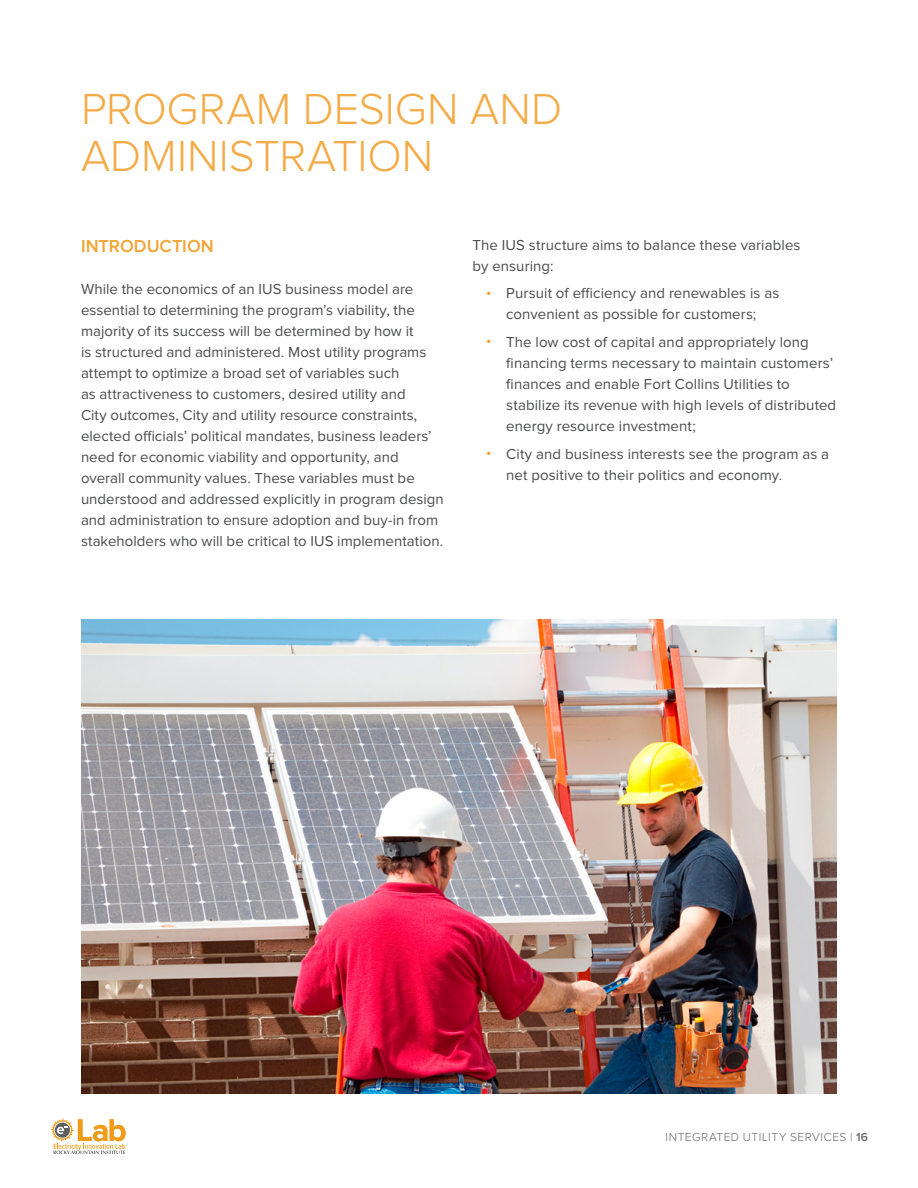
<style>
.page{position:relative;width:918px;height:1188px;background:#fff}
.page>*{position:absolute;margin:0;border:0;box-sizing:border-box;transform-origin:0 0}
.t1{font:300 45px/46.5px "Proxima Nova";color:#f4ab47}
.t2{font:600 18px "Proxima Nova";color:#f2a433}
.t3{font:15px/21px "Proxima Nova";letter-spacing:.005em;color:#4a4b4b}
.t4{font:300 12px "Proxima Nova";letter-spacing:.04em;color:#686869}
.s1{color:#f09c18}
.s2{font-weight:600}
</style>
<div class="page">
<svg style="left:50px;top:1118px;width:76px;height:35px"></svg>
<img style="left:81px;top:620px;width:756px;height:474px">
<h1 class="t1" style="left:81px;top:88px;width:483px">PROGRAM DESIGN AND<br>ADMINISTRATION</h1>
<p class="t2" style="left:81px;top:238px;width:134px">INTRODUCTION</p>
<p class="t3" style="left:81px;top:279px;width:364px">While the economics of an IUS business model are essential to determining the program’s viability, the majority of its success will be determined by how it<br>is structured and administered. Most utility programs attempt to optimize a broad set of variables such<br>as attractiveness to customers, desired utility and<br>City outcomes, City and utility resource constraints, elected officials’ political mandates, business leaders’ need for economic viability and opportunity, and overall community values. These variables must be understood and addressed explicitly in program design and administration to ensure adoption and buy-in from stakeholders who will be critical to IUS implementation.</p>
<p class="t3" style="left:472px;top:235px;width:330px">The IUS structure aims to balance these variables by ensuring:</p>
<p class="t3" style="left:486px;top:284px;width:295px;text-align:center"><span class="s1">•</span> Pursuit of efficiency and renewables is as convenient as possible for customers;</p>
<p class="t3" style="left:506px;top:332px;width:331px;text-indent:-20px"><span class="s1">•</span> The low cost of capital and appropriately long financing terms necessary to maintain customers’ finances and enable Fort Collins Utilities to stabilize its revenue with high levels of distributed energy resource investment;</p>
<p class="t3" style="left:506px;top:444px;width:324px;text-indent:-20px"><span class="s1">•</span> City and business interests see the program as a net positive to their politics and economy.</p>
<p class="t4" style="left:666px;top:1132px;width:204px">INTEGRATED UTILITY SERVICES | <span class="s2">16</span></p>
</div>
